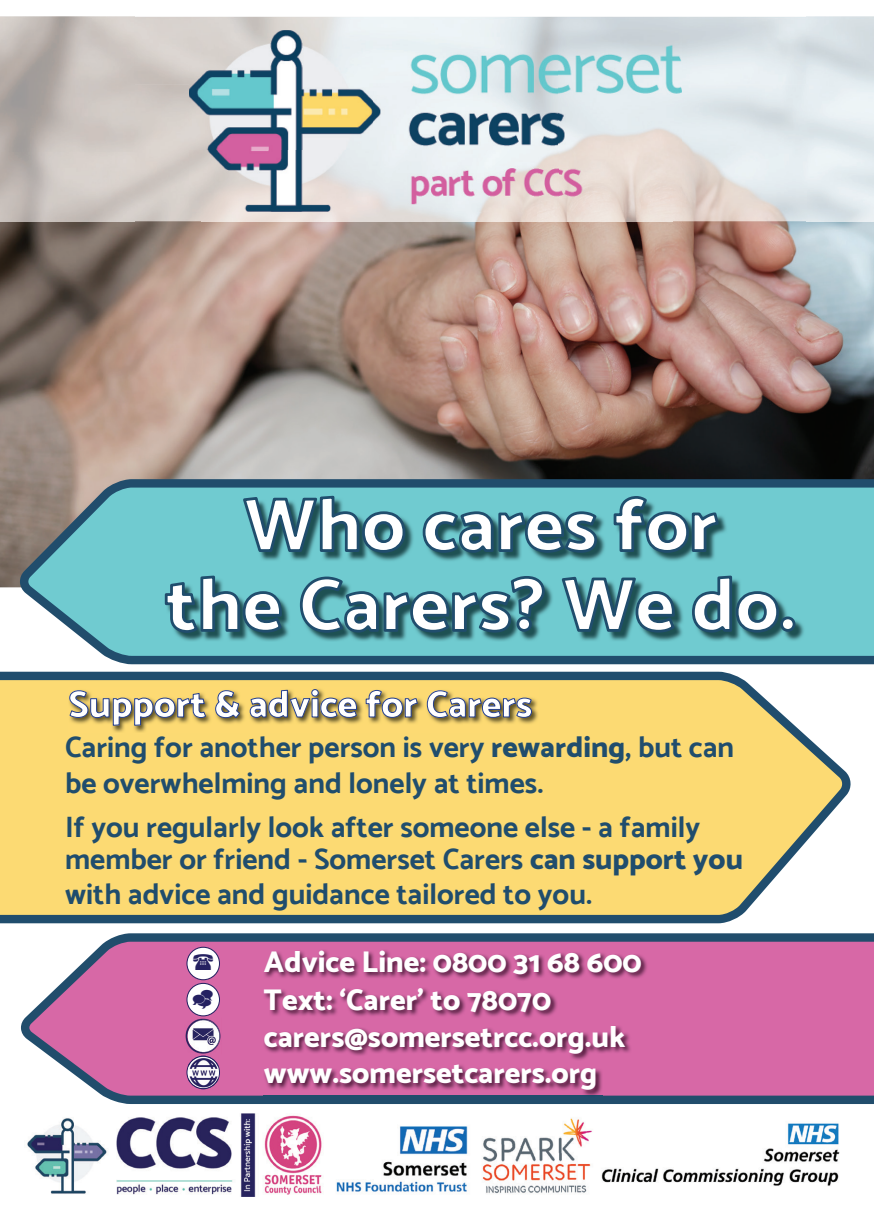
<style>
.page{position:relative;width:874px;height:1225px;background:#fff}
.page>*{position:absolute;margin:0;border:0;box-sizing:border-box;transform-origin:0 0}
.t1{font:800 75.6px/79.8px "Catamaran";color:#fff;text-align:center}
.t2{font:800 37.8px "Catamaran";color:#fff}
.t3{font:800 29.8px/36.4px "Catamaran";color:#fff}
.t4{font:700 29.4px/35.2px "Catamaran";color:#204d6d}
.s1{font-weight:800}
</style>
<div class="page">
<img style="left:0;top:221px;width:873px;height:366px">
<svg style="left:13px;top:475px;width:860px;height:190px;background:#6ba9b2"></svg>
<svg style="left:21px;top:933px;width:852px;height:171px;background:#be6fa4"></svg>
<svg style="left:0;top:671px;width:851px;height:253px;background:#ebd17d"></svg>
<img style="left:166px;top:498px;width:638px;height:144px">
<img style="left:185px;top:1017px;width:36px;height:37px">
<img style="left:188px;top:1019px;width:32px;height:33px;border-radius:16px">
<div style="left:187px;top:983px;width:32px;height:33px;background:#fff;border-radius:50%"></div>
<div style="left:186px;top:983px;width:34px;height:33px;border:1px solid #252161;border-radius:50%"></div>
<div style="left:187px;top:947px;width:32px;height:32px;background:#fff;border-radius:50%"></div>
<div style="left:186px;top:946px;width:34px;height:34px;border:1px solid #252161;border-radius:50%"></div>
<img style="left:262px;top:987px;width:295px;height:32px">
<img style="left:263px;top:1025px;width:368px;height:35px">
<img style="left:263px;top:1063px;width:339px;height:34px">
<img style="left:263px;top:949px;width:384px;height:32px">
<svg style="left:186px;top:1055px;width:34px;height:34px"></svg>
<img style="left:188px;top:1055px;width:30px;height:34px">
<img style="left:188px;top:1056px;width:30px;height:32px">
<img style="left:27px;top:1114px;width:813px;height:82px">
<img style="left:201px;top:211px;width:471px;height:10px">
<img style="left:189px;top:30px;width:492px;height:181px">
<img style="left:68px;top:688px;width:470px;height:45px">
<h1 class="t1" style="left:165px;top:484px;width:632px">Who cares for<br>the Carers? We do.</h1>
<p class="t2" style="left:68px;top:682px;width:465px">Support &amp; advice for Carers</p>
<p class="t4" style="left:65px;top:729px;width:670px">Caring for another person is very <span class="s1">rewarding</span>, but can be overwhelming and lonely at times.</p>
<p class="t4" style="left:65px;top:810px;width:679px;line-height:32.2px">If you regularly look after someone else - a family member or friend - Somerset Carers <span class="s1">can support you</span></p>
<p class="t4" style="left:65px;top:876px;width:528px">with advice and guidance tailored to you.</p>
<p class="t3" style="left:264px;top:943px;width:379px">Advice Line: 0800 31 68 600</p>
<p class="t3" style="left:264px;top:981px;width:363px">Text: ‘Carer’ to 78070 carers@somersetrcc.org.uk www.somersetcarers.org</p>
</div>
